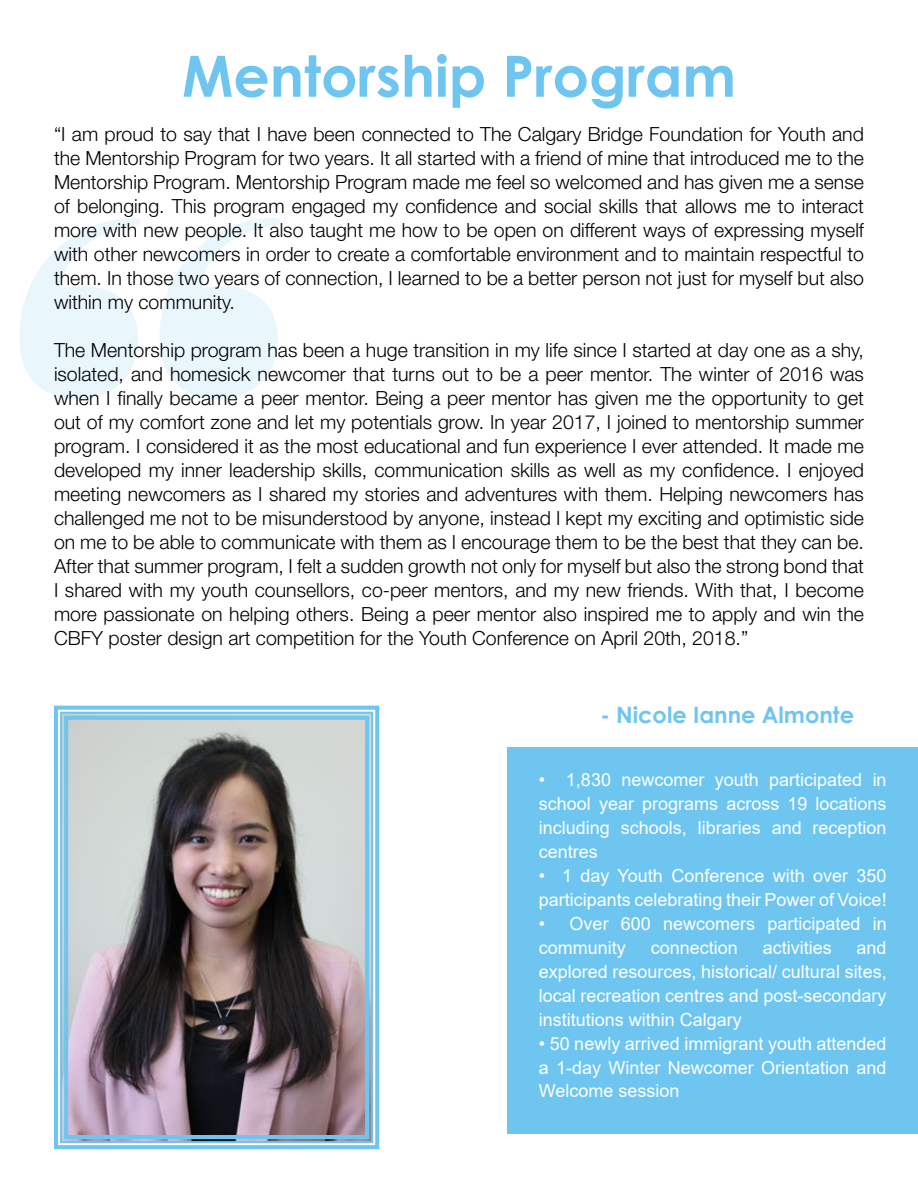
<style>
.page{position:relative;width:918px;height:1188px;background:#fff}
.page>*{position:absolute;margin:0;border:0;box-sizing:border-box;transform-origin:0 0}
.t1{font:700 57px "Century Gothic";color:#6ec6f0}
.t2{font:700 22.5px "Century Gothic";color:#6ec6f0}
.t3{font:300 19.5px/24px "Helvetica Neue LT Std";color:#000;text-align:justify}
.t4{font:18px/24px "Arial";color:#fff;text-align:justify}
</style>
<div class="page">
<div style="left:508px;top:748px;width:410px;height:386px;background:#6ec6f0"></div>
<svg style="left:19px;top:218px;width:261px;height:181px;fill:#e9f6fc"></svg>
<img style="left:54px;top:705px;width:326px;height:445px">
<div style="left:60px;top:712px;width:313px;height:431px;border:2px solid #6ec6f0"></div>
<div style="left:64px;top:716px;width:305px;height:423px;border:4px solid #6ec6f0"></div>
<h1 class="t1" style="left:182px;top:33px;width:556px">Mentorship Program</h1>
<p class="t3" style="left:54px;top:122px;width:812px">“I am proud to say that I have been connected to The Calgary Bridge Foundation for Youth and the Mentorship Program for two years. It all started with a friend of mine that introduced me to the Mentorship Program. Mentorship Program made me feel so welcomed and has given me a sense of belonging. This program engaged my confidence and social skills that allows me to interact more with new people. It also taught me how to be open on different ways of expressing myself with other newcomers in order to create a comfortable environment and to maintain respectful to them. In those two years of connection, I learned to be a better person not just for myself but also within my community.</p>
<p class="t3" style="left:54px;top:338px;width:812px">The Mentorship program has been a huge transition in my life since I started at day one as a shy, isolated, and homesick newcomer that turns out to be a peer mentor. The winter of 2016 was when I finally became a peer mentor. Being a peer mentor has given me the opportunity to get out of my comfort zone and let my potentials grow. In year 2017, I joined to mentorship summer program. I considered it as the most educational and fun experience I ever attended. It made me developed my inner leadership skills, communication skills as well as my confidence. I enjoyed meeting newcomers as I shared my stories and adventures with them. Helping newcomers has challenged me not to be misunderstood by anyone, instead I kept my exciting and optimistic side on me to be able to communicate with them as I encourage them to be the best that they can be.<br>After that summer program, I felt a sudden growth not only for myself but also the strong bond that I shared with my youth counsellors, co-peer mentors, and my new friends. With that, I become more passionate on helping others. Being a peer mentor also inspired me to apply and win the CBFY poster design art competition for the Youth Conference on April 20th, 2018.”</p>
<p class="t2" style="left:600px;top:697px;width:255px">- Nicole Ianne Almonte</p>
<p class="t4" style="left:539px;top:767px;width:349px">• 1,830 newcomer youth participated in school year programs across 19 locations including schools, libraries and reception centres</p>
<p class="t4" style="left:539px;top:863px;width:349px">• 1 day Youth Conference with over 350 participants celebrating their Power of Voice!</p>
<p class="t4" style="left:539px;top:911px;width:349px">• Over 600 newcomers participated in community</p>
<p class="t4" style="left:539px;top:935px;width:349px;text-indent:318px">and explored resources, historical/ cultural sites, local recreation centres and post-secondary institutions within Calgary</p>
<p class="t4" style="left:539px;top:1031px;width:349px">• 50 newly arrived immigrant youth attended a 1-day Winter Newcomer Orientation and Welcome session</p>
<p class="t4" style="left:651px;top:935px;width:89px">connection</p>
<p class="t4" style="left:763px;top:935px;width:71px">activities</p>
</div>
